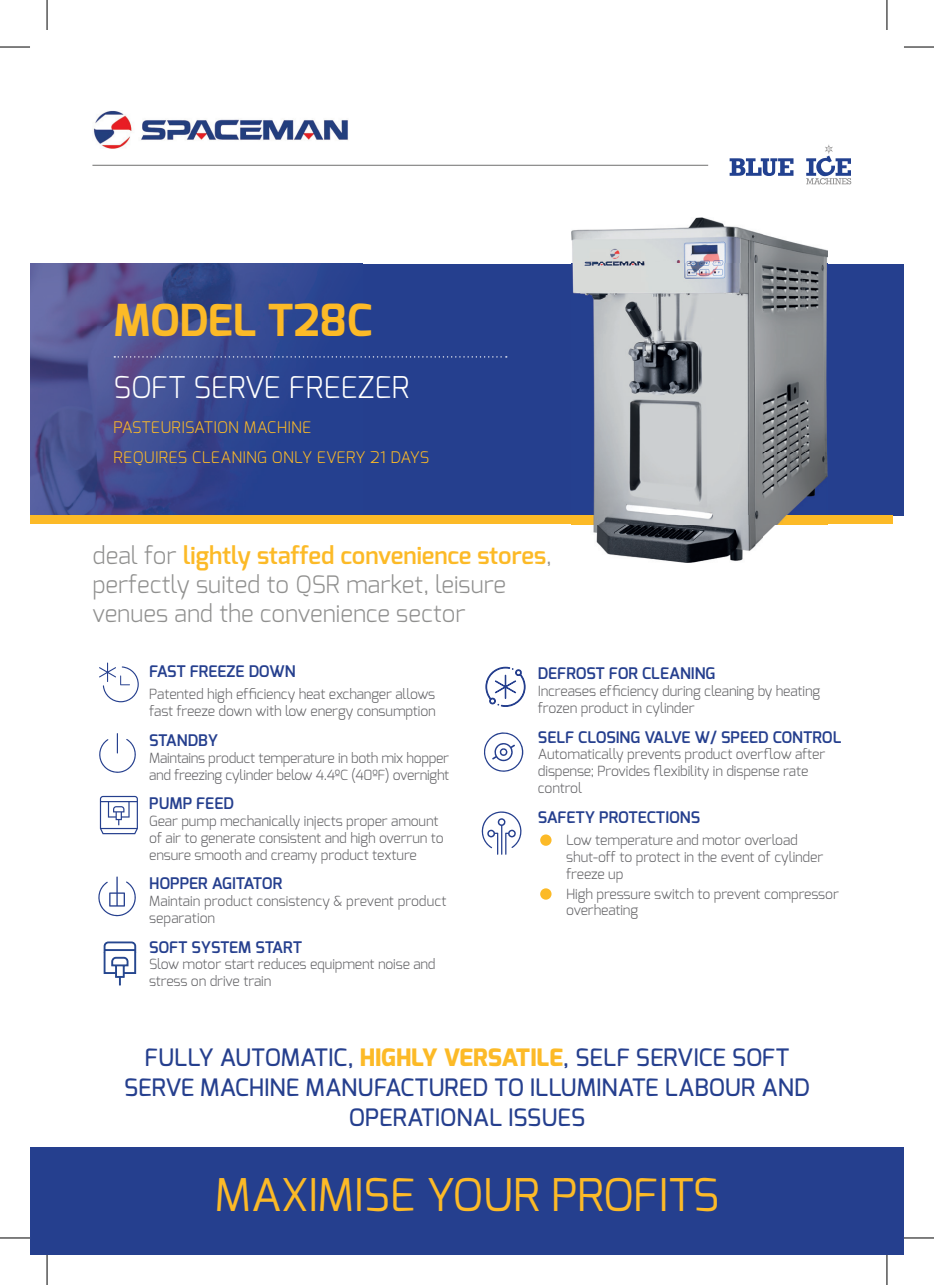
<style>
.page{position:relative;width:934px;height:1285px;background:#fff}
.page>*{position:absolute;margin:0;border:0;box-sizing:border-box;transform-origin:0 0}
.t1{font:45px "Exo";color:#fcba27}
.t2{font:700 44px "Exo";color:#fcba27}
.t3{font:300 30px "Exo";color:#fff}
.t4{font:500 24px/30px "Exo";color:#253f8e;text-align:center}
.t5{font:300 24px/28.8px "Exo";color:#90908f}
.t6{font:600 16px "Exo";color:#253f8e}
.t7{font:300 16px/30px "Exo";letter-spacing:.02em;color:#fcba27}
.t8{font:300 14px/16.8px "Exo";letter-spacing:-.01em;color:#636366}
.s1{font-weight:600;color:#fcba27}
.s2{font-weight:800;color:#fcba27}
</style>
<div class="page">
<div style="left:30px;top:264px;width:873px;height:252px;background:#253f8e"></div>
<img style="left:30px;top:264px;width:332px;height:251px">
<div style="left:30px;top:1147px;width:873px;height:108px;background:#253f8e"></div>
<img style="left:93px;top:110px;width:255px;height:38px">
<svg style="left:729px;top:158px;width:64px;height:18px"></svg>
<svg style="left:806px;top:145px;width:44px;height:39px"></svg>
<hr style="left:92px;top:165px;width:615px;height:1px;background:#90908f">
<div style="left:30px;top:515px;width:862px;height:9px;background:#fcba27"></div>
<svg style="left:114px;top:356px;width:392px;height:1px"></svg>
<img style="left:571px;top:218px;width:256px;height:344px">
<svg style="left:100px;top:796px;width:38px;height:38px"></svg>
<svg style="left:485px;top:667px;width:40px;height:40px"></svg>
<svg style="left:99px;top:662px;width:40px;height:40px"></svg>
<svg style="left:484px;top:732px;width:40px;height:40px"></svg>
<svg style="left:99px;top:733px;width:37px;height:40px"></svg>
<svg style="left:481px;top:811px;width:41px;height:43px"></svg>
<svg style="left:98px;top:876px;width:38px;height:40px"></svg>
<svg style="left:104px;top:941px;width:32px;height:44px"></svg>
<div style="left:540px;top:888px;width:11px;height:11px;background:#fcba27;border-radius:50%"></div>
<div style="left:540px;top:834px;width:11px;height:12px;background:#fcba27;border-radius:50%"></div>
<hr style="left:0;top:47px;width:30px;height:1px;background:#000">
<hr style="left:903px;top:47px;width:30px;height:1px;background:#000">
<hr style="left:0;top:1237px;width:30px;height:1px;background:#000">
<hr style="left:903px;top:1237px;width:30px;height:1px;background:#000">
<hr style="left:47px;top:0;width:1px;height:30px;background:#000">
<hr style="left:47px;top:1255px;width:1px;height:30px;background:#000">
<hr style="left:886px;top:0;width:1px;height:30px;background:#000">
<hr style="left:886px;top:1255px;width:1px;height:30px;background:#000">
<h2 class="t2" style="left:114px;top:292px;width:260px">MODEL T28C</h2>
<h3 class="t3" style="left:114px;top:367px;width:297px">SOFT SERVE FREEZER</h3>
<p class="t7" style="left:114px;top:412px;width:317px">PASTEURISATION MACHINE<br>REQUIRES CLEANING ONLY EVERY 21 DAYS</p>
<h3 class="t5" style="left:92px;top:541px;width:460px">deal for <span class="s1">lightly staffed convenience stores</span>, perfectly suited to QSR market, leisure venues and the convenience sector</h3>
<p class="t6" style="left:149px;top:661px;width:148px">FAST FREEZE DOWN</p>
<p class="t8" style="left:149px;top:686px;width:288px">Patented high efficiency heat exchanger allows fast freeze down with low energy consumption</p>
<p class="t6" style="left:149px;top:730px;width:70px">STANDBY</p>
<p class="t8" style="left:149px;top:749px;width:301px">Maintains product temperature in both mix hopper and freezing cylinder below 4.4ºC (40ºF) overnight</p>
<p class="t6" style="left:149px;top:793px;width:86px">PUMP FEED</p>
<p class="t8" style="left:149px;top:812px;width:296px">Gear pump mechanically injects proper amount of air to generate consistent and high overrun to ensure smooth and creamy product texture</p>
<p class="t6" style="left:149px;top:873px;width:134px">HOPPER AGITATOR</p>
<p class="t8" style="left:149px;top:892px;width:299px">Maintain product consistency &amp; prevent product separation</p>
<p class="t6" style="left:149px;top:936px;width:154px">SOFT SYSTEM START</p>
<p class="t8" style="left:149px;top:956px;width:288px">Slow motor start reduces equipment noise and stress on drive train</p>
<p class="t6" style="left:537px;top:663px;width:179px">DEFROST FOR CLEANING</p>
<p class="t8" style="left:537px;top:682px;width:284px">Increases efficiency during cleaning by heating frozen product in cylinder</p>
<p class="t6" style="left:537px;top:726px;width:305px">SELF CLOSING VALVE W/ SPEED CONTROL</p>
<p class="t8" style="left:537px;top:746px;width:289px">Automatically prevents product overflow after dispense; Provides flexibility in dispense rate control</p>
<p class="t6" style="left:537px;top:806px;width:164px">SAFETY PROTECTIONS</p>
<p class="t8" style="left:566px;top:831px;width:258px">Low temperature and motor overload shut-off to protect in the event of cylinder freeze up</p>
<p class="t8" style="left:566px;top:885px;width:274px">High pressure switch to prevent compressor overheating</p>
<h3 class="t4" style="left:124px;top:1042px;width:686px">FULLY AUTOMATIC, <span class="s2">HIGHLY VERSATILE</span>, SELF SERVICE SOFT<br>SERVE MACHINE MANUFACTURED TO ILLUMINATE LABOUR AND<br>OPERATIONAL ISSUES</h3>
<h1 class="t1" style="left:215px;top:1166px;width:505px">MAXIMISE YOUR PROFITS</h1>
</div>
